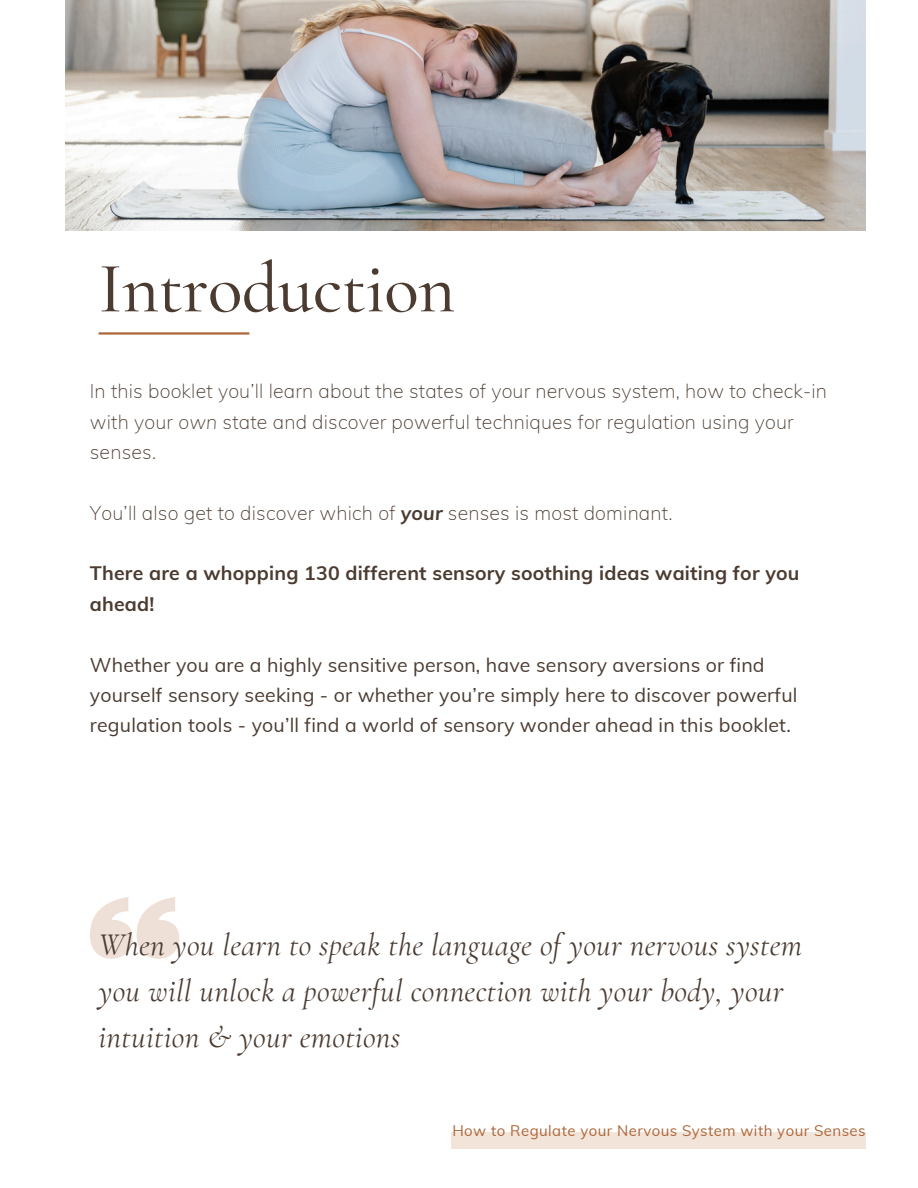
<style>
.page{position:relative;width:918px;height:1188px;background:#fff}
.page>*{position:absolute;margin:0;border:0;box-sizing:border-box;transform-origin:0 0}
.t1{font:500 72px "Cormorant Garamond";letter-spacing:-.01em;color:#4b3b31}
.t2{font:italic 31.5px/46.2px "Cormorant Garamond";letter-spacing:.01em;color:#4b3b31}
.t3{font:200 19.5px/30.3px "Muli";letter-spacing:.01em;color:#4b3b31}
.t4{font:19.5px/30.3px "Muli";letter-spacing:.01em;color:#4b3b31}
.t5{font:700 19.5px/30.3px "Muli";letter-spacing:.01em;color:#4b3b31}
.t6{font:15px "Muli";letter-spacing:.03em;color:#ad6639}
.s1{font-style:italic}
.s2{font-weight:700;font-style:italic}
</style>
<div class="page">
<img style="left:66px;top:0;width:800px;height:231px">
<div style="left:451px;top:1132px;width:415px;height:16px;background:#f2e4d9"></div>
<hr style="left:99px;top:332px;width:150px;height:3px;background:#ad6639">
<svg style="left:90px;top:897px;width:89px;height:62px"></svg>
<p class="t1" style="left:99px;top:245px;width:358px">Introduction</p>
<h1 class="t3" style="left:90px;top:376px;width:739px">In this booklet you’ll learn about the states of your nervous system, how to check-in with your <span class="s1">own</span> state and discover powerful techniques for regulation using your senses.</h1>
<h4 class="t3" style="left:90px;top:497px;width:584px">You’ll also get to discover which of <span class="s2">your</span> senses is most dominant.</h4>
<h4 class="t5" style="left:90px;top:558px;width:711px">There are a whopping 130 different sensory soothing ideas waiting for you ahead!</h4>
<h3 class="t4" style="left:90px;top:649px;width:709px">Whether you are a highly sensitive person, have sensory aversions or find yourself sensory seeking - or whether you’re simply here to discover powerful regulation tools - you’ll find a world of sensory wonder ahead in this booklet.</h3>
<h4 class="t2" style="left:99px;top:922px;width:705px">When you learn to speak the language of your nervous system you will unlock a powerful connection with your body, your intuition &amp; your emotions</h4>
<h2 class="t6" style="left:452px;top:1121px;width:415px">How to Regulate your Nervous System with your Senses</h2>
</div>
